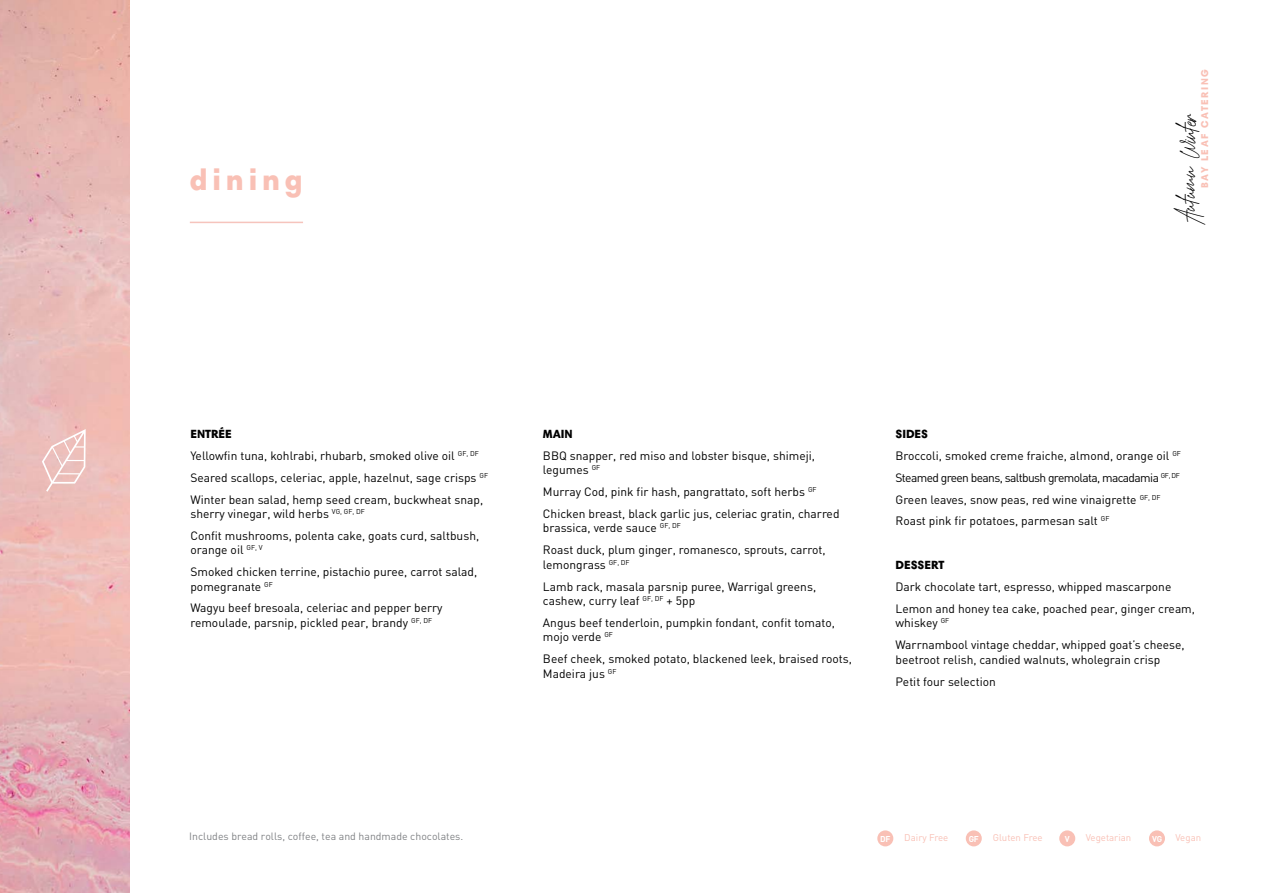
<style>
.page{position:relative;width:1263px;height:893px;background:#fff}
.page>*{position:absolute;margin:0;border:0;box-sizing:border-box;transform-origin:0 0}
.t1{font:900 30px "Harmonia Sans Std";letter-spacing:.16em;color:#f9c0b5}
.t2{font:26.1px "Hamillton Demo";color:#000}
.t3{font:12px/21.9px "DIN";color:#000}
.t4{font:900 12px "Harmonia Sans Std";color:#000}
.t5{font:10.5px "DIN";color:#808285}
.t6{font:900 10.05px "Harmonia Sans Std";letter-spacing:.15em;color:#f9c0b5}
.t7{font:9.6px "DIN";color:#f9c0b5}
.t8{font:700 8.4px "DIN";color:#fff}
</style>
<div class="page">
<hr style="left:190px;top:222px;width:113px;height:1px;background:#f6c4bd">
<div style="left:1059px;top:830px;width:16px;height:16px;background:#f9c0b5;border-radius:50%"></div>
<div style="left:966px;top:830px;width:16px;height:16px;background:#f9c0b5;border-radius:50%"></div>
<div style="left:877px;top:830px;width:16px;height:16px;background:#f9c0b5;border-radius:50%"></div>
<div style="left:1149px;top:830px;width:16px;height:16px;background:#f9c0b5;border-radius:50%"></div>
<img style="left:0;top:0;width:129px;height:893px">
<svg style="left:42px;top:429px;width:44px;height:63px;background:#eec9c6"></svg>
<h1 class="t1" style="left:190px;top:160px;width:114px">dining</h1>
<p class="t6" style="left:1198px;top:188px;width:121px;rotate:-90deg">BAY LEAF CATERING</p>
<h2 class="t2" style="left:1172px;top:222px;width:111px;rotate:-90deg">Autumn Winter</h2>
<p class="t4" style="left:190px;top:426px;width:43px">ENTRÉE</p>
<p class="t3" style="left:190px;top:444px;width:299px">Yellowfin tuna, kohlrabi, rhubarb, smoked olive oil <sup>GF,</sup> <sup>DF<br></sup>Seared scallops, celeriac, apple, hazelnut, sage crisps <sup>GF<br></sup>Winter bean salad, hemp seed cream, buckwheat snap,</p>
<p class="t3" style="left:190px;top:502px;width:290px">sherry vinegar, wild herbs <sup>VG,</sup> <sup>GF,</sup> <sup>DF<br></sup>Confit mushrooms, polenta cake, goats curd, saltbush,</p>
<p class="t3" style="left:190px;top:539px;width:288px">orange oil <sup>GF,</sup> <sup>V<br></sup>Smoked chicken terrine, pistachio puree, carrot salad,</p>
<p class="t3" style="left:190px;top:575px;width:254px">pomegranate <sup>GF<br></sup>Wagyu beef bresoala, celeriac and pepper berry</p>
<p class="t3" style="left:190px;top:611px;width:243px">remoulade, parsnip, pickled pear, brandy <sup>GF,</sup> <sup>DF</sup></p>
<p class="t4" style="left:543px;top:426px;width:31px">MAIN</p>
<p class="t3" style="left:543px;top:448px;width:274px;line-height:14.4px">BBQ snapper, red miso and lobster bisque, shimeji, legumes <sup>GF</sup></p>
<p class="t3" style="left:543px;top:480px;width:298px">Murray Cod, pink fir hash, pangrattato, soft herbs <sup>GF<br></sup>Chicken breast, black garlic jus, celeriac gratin, charred</p>
<p class="t3" style="left:543px;top:517px;width:284px">brassica, verde sauce <sup>GF,</sup> <sup>DF<br></sup>Roast duck, plum ginger, romanesco, sprouts, carrot,</p>
<p class="t3" style="left:543px;top:553px;width:275px">lemongrass <sup>GF,</sup> <sup>DF<br></sup>Lamb rack, masala parsnip puree, Warrigal greens,</p>
<p class="t3" style="left:543px;top:589px;width:293px">cashew, curry leaf <sup>GF,</sup> <sup>DF</sup> + 5pp<br>Angus beef tenderloin, pumpkin fondant, confit tomato,</p>
<p class="t3" style="left:543px;top:626px;width:311px">mojo verde <sup>GF<br></sup>Beef cheek, smoked potato, blackened leek, braised roots,</p>
<p class="t3" style="left:543px;top:662px;width:75px">Madeira jus <sup>GF</sup></p>
<p class="t4" style="left:895px;top:426px;width:34px">SIDES</p>
<p class="t3" style="left:895px;top:444px;width:287px">Broccoli, smoked creme fraiche, almond, orange oil <sup>GF </sup>Steamed green beans, saltbush gremolata, macadamia <sup>GF,</sup> <sup>DF </sup>Green leaves, snow peas, red wine vinaigrette <sup>GF,</sup> <sup>DF </sup>Roast pink fir potatoes, parmesan salt <sup>GF</sup></p>
<p class="t4" style="left:895px;top:557px;width:50px">DESSERT</p>
<p class="t3" style="left:895px;top:576px;width:301px">Dark chocolate tart, espresso, whipped mascarpone<br>Lemon and honey tea cake, poached pear, ginger cream,</p>
<p class="t3" style="left:895px;top:612px;width:291px">whiskey <sup>GF<br></sup>Warrnambool vintage cheddar, whipped goat’s cheese,</p>
<p class="t3" style="left:895px;top:648px;width:266px">beetroot relish, candied walnuts, wholegrain crisp<br>Petit four selection</p>
<p class="t5" style="left:189px;top:830px;width:276px">Includes bread rolls, coffee, tea and handmade chocolates.</p>
<p class="t8" style="left:880px;top:833px;width:12px">DF</p>
<p class="t7" style="left:904px;top:831px;width:46px">Dairy Free</p>
<p class="t8" style="left:969px;top:833px;width:11px">GF</p>
<p class="t7" style="left:993px;top:831px;width:51px">Gluten Free</p>
<p class="t7" style="left:1086px;top:831px;width:47px">Vegetarian</p>
<p class="t8" style="left:1065px;top:833px;width:6px">V</p>
<p class="t8" style="left:1152px;top:833px;width:12px">VG</p>
<p class="t7" style="left:1175px;top:831px;width:27px">Vegan</p>
</div>
